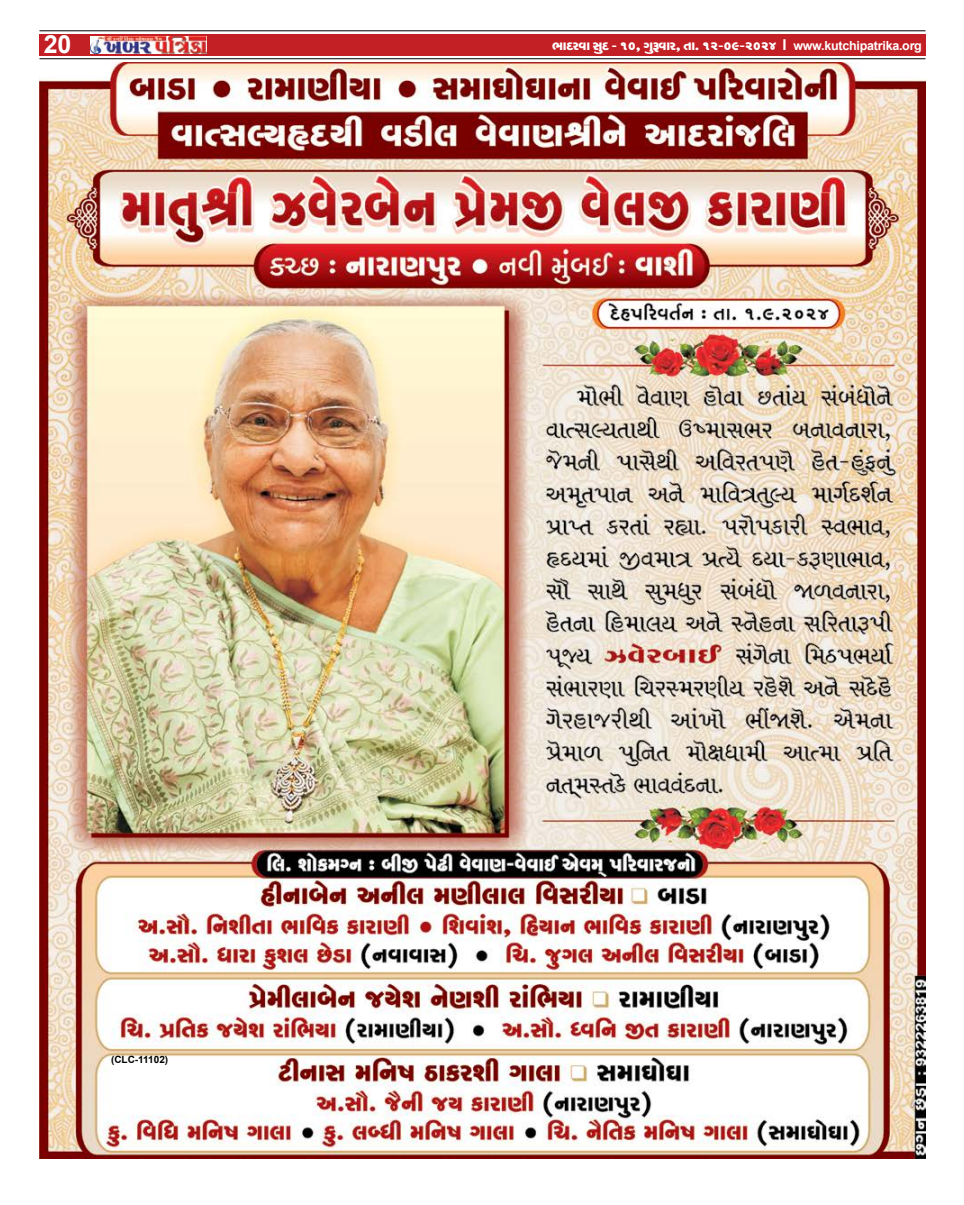
<style>
.page{position:relative;width:964px;height:1205px;background:#fff}
.page>*{position:absolute;margin:0;border:0;box-sizing:border-box;transform-origin:0 0}
.t1{font:700 25px "Arial";color:#fff}
.t2{font:15px "SHREE GUJ7";letter-spacing:-.02em;color:#fff}
.t3{font:700 10px "Arial";color:#000}
.s1{font-family:"Arial";font-weight:700}
.s2{font-family:"Arial";font-weight:700;font-size:12.5px}
</style>
<div class="page">
<div style="left:39px;top:34px;width:887px;height:21px;background:#c22025"></div>
<hr style="left:39px;top:58px;width:886px;height:1px;background:#000">
<hr style="left:39px;top:30px;width:886px;height:1px;background:#000">
<img style="left:90px;top:36px;width:116px;height:17px">
<img style="left:39px;top:63px;width:886px;height:1095px">
<h1 class="t1" style="left:44px;top:27px;width:29px">20</h1>
<p class="t2" style="left:552px;top:38px;width:371px">cpv$fhp kyv$ - 10, Nyê$hpf, sp. 12-09-2024 <span class="s1">I</span> <span class="s2">www.kutchipatrika.org</span></p>
<p class="t3" style="left:111px;top:1053px;width:59px">(CLC-11102)</p>
</div>
